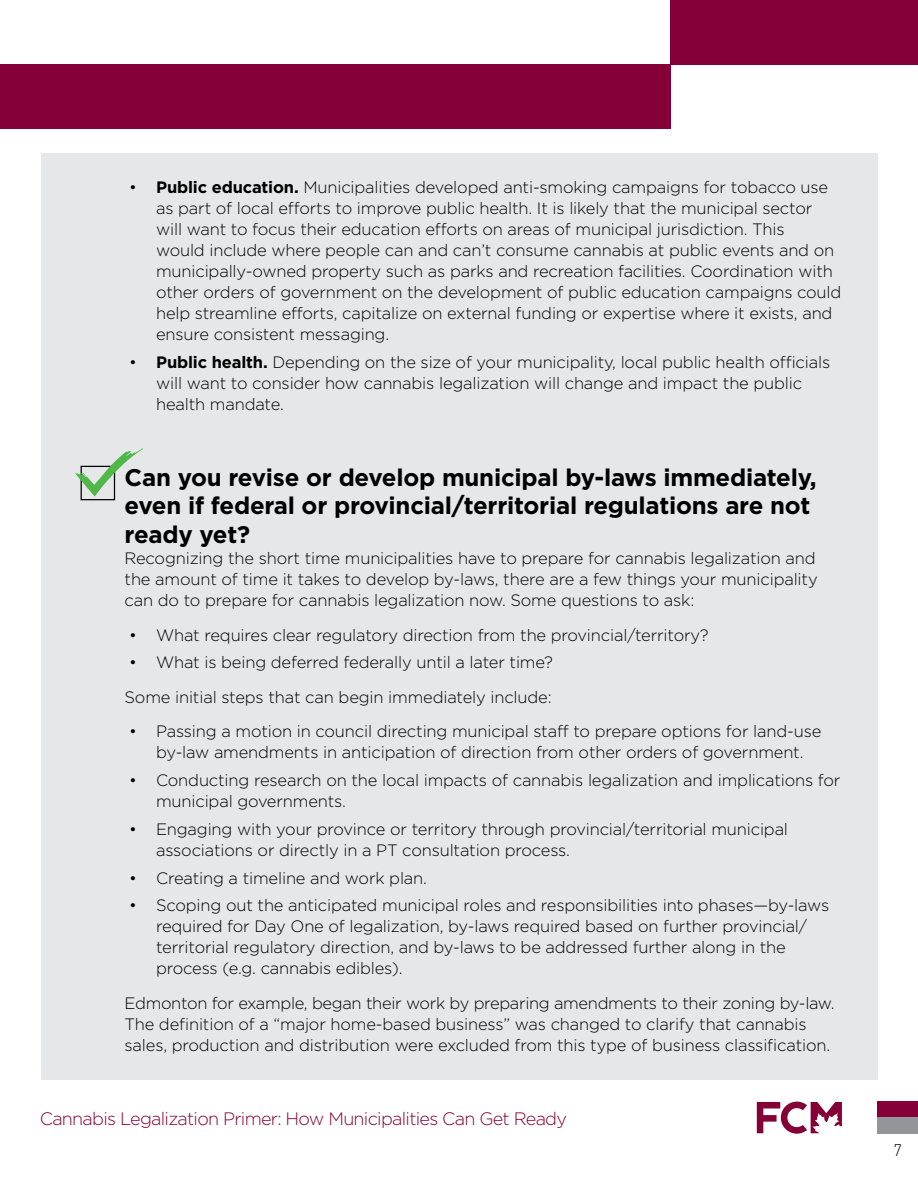
<style>
.page{position:relative;width:918px;height:1188px;background:#fff}
.page>*{position:absolute;margin:0;border:0;box-sizing:border-box;transform-origin:0 0}
.t1{font:700 24px/28.8px "Gotham";letter-spacing:-.01em;color:#000}
.t2{font:300 18px "Gotham";letter-spacing:-.04em;color:#860038}
.t3{font:300 16.5px/21px "Gotham";letter-spacing:-.01em;color:#000}
.t4{font:300 16.5px "DIN";color:#000}
.s1{font-weight:700}
</style>
<div class="page">
<div style="left:877px;top:1102px;width:41px;height:16px;background:#860038"></div>
<div style="left:877px;top:1118px;width:41px;height:16px;background:#939598"></div>
<div style="left:41px;top:154px;width:836px;height:926px;background:#e6e7e8"></div>
<div style="left:0;top:64px;width:671px;height:64px;background:#860038"></div>
<div style="left:671px;top:0;width:247px;height:64px;background:#860038"></div>
<div style="left:81px;top:466px;width:34px;height:34px;border:1px solid #000"></div>
<svg style="left:75px;top:448px;width:68px;height:49px"></svg>
<svg style="left:757px;top:1102px;width:85px;height:32px"></svg>
<p class="t3" style="left:156px;top:176px;width:687px;text-indent:-27px">• <span class="s1">Public education.</span> Municipalities developed anti-smoking campaigns for tobacco use as part of local efforts to improve public health. It is likely that the municipal sector will want to focus their education efforts on areas of municipal jurisdiction. This<br>would include where people can and can’t consume cannabis at public events and on municipally-owned property such as parks and recreation facilities. Coordination with other orders of government on the development of public education campaigns could help streamline efforts, capitalize on external funding or expertise where it exists, and ensure consistent messaging.</p>
<p class="t3" style="left:156px;top:351px;width:676px;text-indent:-27px">• <span class="s1">Public health.</span> Depending on the size of your municipality, local public health officials will want to consider how cannabis legalization will change and impact the public health mandate.</p>
<h1 class="t1" style="left:125px;top:462px;width:694px">Can you revise or develop municipal by-laws immediately, even if federal or provincial/territorial regulations are not ready yet?</h1>
<p class="t3" style="left:125px;top:548px;width:695px;text-align:justify">Recognizing the short time municipalities have to prepare for cannabis legalization and the amount of time it takes to develop by-laws, there are a few things your municipality can do to prepare for cannabis legalization now. Some questions to ask:</p>
<p class="t3" style="left:129px;top:624px;width:581px">• What requires clear regulatory direction from the provincial/territory?</p>
<p class="t3" style="left:125px;top:645px;width:430px;line-height:34.5px">• What is being deferred federally until a later time?<br>Some initial steps that can begin immediately include:</p>
<p class="t3" style="left:129px;top:721px;width:694px;text-align:center">• Passing a motion in council directing municipal staff to prepare options for land-use by-law amendments in anticipation of direction from other orders of government.</p>
<p class="t3" style="left:156px;top:770px;width:686px;text-indent:-27px">• Conducting research on the local impacts of cannabis legalization and implications for municipal governments.</p>
<p class="t3" style="left:156px;top:818px;width:634px;text-indent:-27px">• Engaging with your province or territory through provincial/territorial municipal associations or directly in a PT consultation process.</p>
<p class="t3" style="left:129px;top:867px;width:299px">• Creating a timeline and work plan.</p>
<p class="t3" style="left:156px;top:895px;width:675px;text-indent:-27px">• Scoping out the anticipated municipal roles and responsibilities into phases—by-laws required for Day One of legalization, by-laws required based on further provincial/ territorial regulatory direction, and by-laws to be addressed further along in the process (e.g. cannabis edibles).</p>
<p class="t3" style="left:125px;top:992px;width:711px">Edmonton for example, began their work by preparing amendments to their zoning by-law.<br>The definition of a “major home-based business” was changed to clarify that cannabis sales, production and distribution were excluded from this type of business classification.</p>
<p class="t2" style="left:40px;top:1109px;width:529px">Cannabis Legalization Primer: How Municipalities Can Get Ready</p>
<p class="t4" style="left:893px;top:1140px;width:10px">7</p>
</div>
